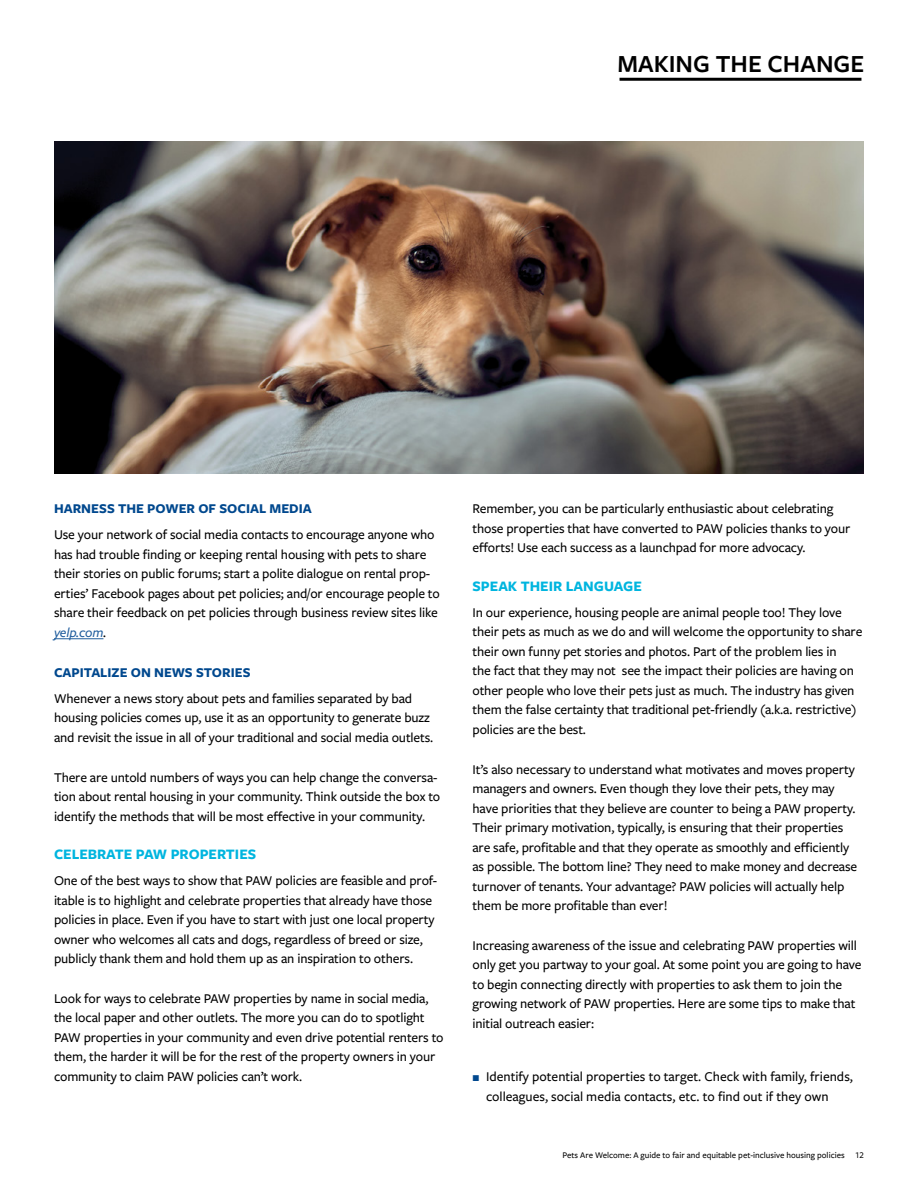
<style>
.page{position:relative;width:918px;height:1188px;background:#fff}
.page>*{position:absolute;margin:0;border:0;box-sizing:border-box;transform-origin:0 0}
.t1{font:600 25.5px "Freight Sans Pro";color:#000}
.t2{font:700 15px "Freight Sans Pro";color:#00b5df}
.t3{font:500 13.95px/19.5px "Freight Sans Pro";letter-spacing:-.01em;color:#000}
.t4{font:700 13.95px "Freight Sans Pro";color:#00488e}
.t5{font:500 9px "Freight Sans Pro";color:#000}
.s1{font-style:italic;color:#215e9e}
.s2{font-style:italic}
</style>
<div class="page">
<hr style="left:54px;top:639px;width:49px;height:1px;background:#215e9e">
<hr style="left:620px;top:78px;width:241px;height:3px;background:#000">
<img style="left:54px;top:142px;width:810px;height:332px">
<h1 class="t1" style="left:618px;top:46px;width:248px">MAKING THE CHANGE</h1>
<p class="t4" style="left:54px;top:499px;width:259px">HARNESS THE POWER OF SOCIAL MEDIA</p>
<p class="t3" style="left:54px;top:525px;width:387px">Use your network of social media contacts to encourage anyone who has had trouble finding or keeping rental housing with pets to share their stories on public forums; start a polite dialogue on rental prop&shy;erties’ Facebook pages about pet policies; and/or encourage people to share their feedback on pet policies through business review sites like <span class="s1">yelp.com</span><span class="s2">.</span></p>
<p class="t4" style="left:54px;top:663px;width:198px">CAPITALIZE ON NEWS STORIES</p>
<p class="t3" style="left:54px;top:688px;width:381px">Whenever a news story about pets and families separated by bad housing policies comes up, use it as an opportunity to generate buzz and revisit the issue in all of your traditional and social media outlets.</p>
<p class="t3" style="left:54px;top:767px;width:388px">There are untold numbers of ways you can help change the conversa&shy;tion about rental housing in your community. Think outside the box to identify the methods that will be most effective in your community.</p>
<p class="t2" style="left:54px;top:844px;width:204px">CELEBRATE PAW PROPERTIES</p>
<p class="t3" style="left:54px;top:870px;width:385px">One of the best ways to show that PAW policies are feasible and prof&shy;itable is to highlight and celebrate properties that already have those policies in place. Even if you have to start with just one local property owner who welcomes all cats and dogs, regardless of breed or size, publicly thank them and hold them up as an inspiration to others.</p>
<p class="t3" style="left:54px;top:988px;width:391px">Look for ways to celebrate PAW properties by name in social media, the local paper and other outlets. The more you can do to spotlight PAW properties in your community and even drive potential renters to them, the harder it will be for the rest of the property owners in your community to claim PAW policies can’t work.</p>
<p class="t3" style="left:472px;top:498px;width:380px">Remember, you can be particularly enthusiastic about celebrating those properties that have converted to PAW policies thanks to your efforts! Use each success as a launchpad for more advocacy.</p>
<p class="t2" style="left:472px;top:575px;width:171px">SPEAK THEIR LANGUAGE</p>
<p class="t3" style="left:472px;top:602px;width:391px">In our experience, housing people are animal people too! They love their pets as much as we do and will welcome the opportunity to share their own funny pet stories and photos. Part of the problem lies in<br>the fact that they may not see the impact their policies are having on other people who love their pets just as much. The industry has given them the false certainty that traditional pet-friendly (a.k.a. restrictive) policies are the best.</p>
<p class="t3" style="left:472px;top:759px;width:386px">It’s also necessary to understand what motivates and moves property managers and owners. Even though they love their pets, they may have priorities that they believe are counter to being a PAW property.<br>Their primary motivation, typically, is ensuring that their properties are safe, profitable and that they operate as smoothly and efficiently as possible. The bottom line? They need to make money and decrease turnover of tenants. Your advantage? PAW policies will actually help them be more profitable than ever!</p>
<p class="t3" style="left:472px;top:935px;width:391px">Increasing awareness of the issue and celebrating PAW properties will only get you partway to your goal. At some point you are going to have to begin connecting directly with properties to ask them to join the growing network of PAW properties. Here are some tips to make that initial outreach easier:</p>
<p class="t3" style="left:486px;top:1066px;width:368px">Identify potential properties to target. Check with family, friends, colleagues, social media contacts, etc. to find out if they own</p>
<p class="t5" style="left:562px;top:1149px;width:303px">Pets Are Welcome: A guide to fair and equitable pet-inclusive housing policies 12</p>
</div>
